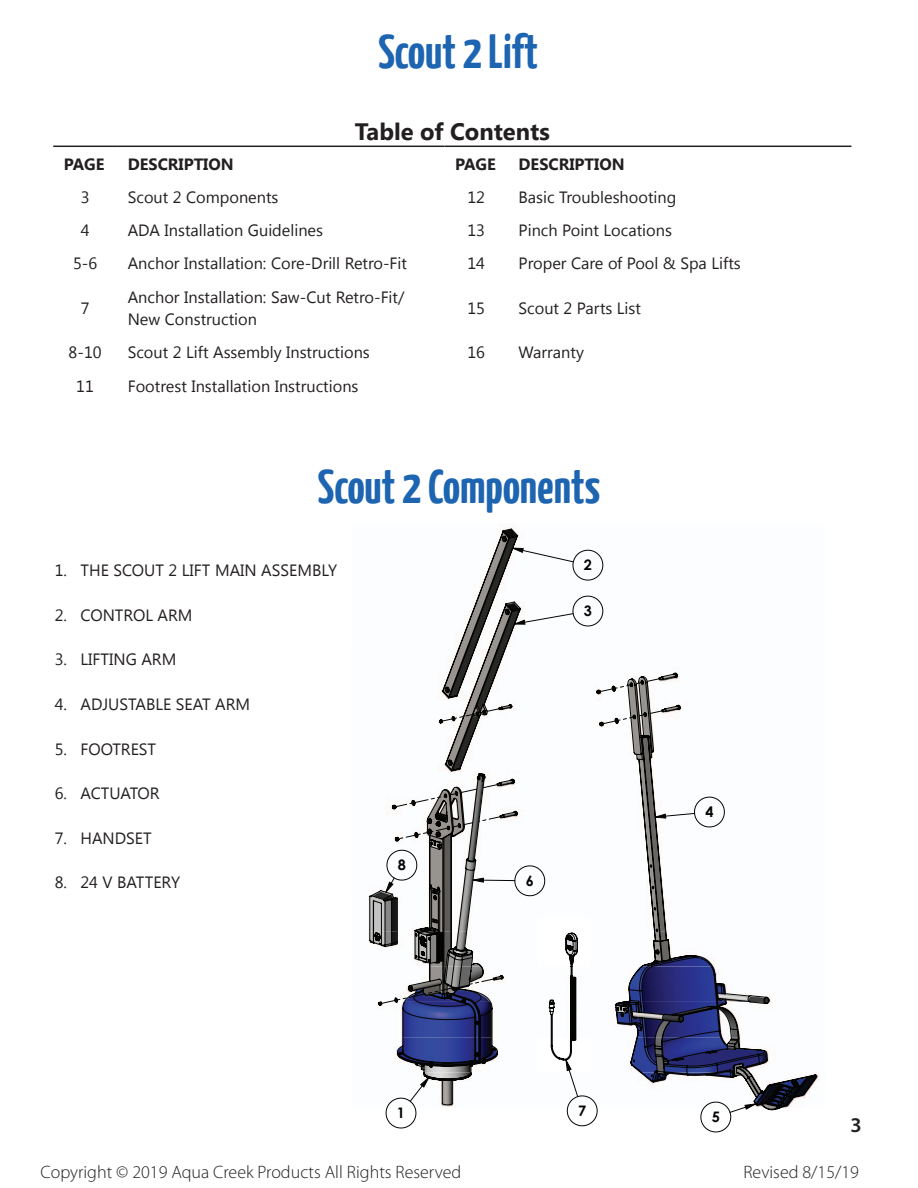
<style>
.page{position:relative;width:918px;height:1188px;background:#fff}
.page>*{position:absolute;margin:0;border:0;box-sizing:border-box;transform-origin:0 0}
.t1{font:700 48px "Yanone Kaffeesatz";color:#1d64b1}
.t2{font:700 23.7px "Segoe UI";color:#231f20}
.t3{font:600 21px "Myriad Pro";color:#231f20}
.t4{font:300 18px "Myriad Pro";color:#231f20}
.t5{font:16.35px/22.4px "Segoe UI";color:#231f20}
.t6{font:700 16.35px "Segoe UI";color:#231f20}
.t7{font:700 14.55px "Century Gothic";color:#040503}
</style>
<div class="page">
<hr style="left:53px;top:146px;width:64px;height:1px;background:#231f20">
<hr style="left:117px;top:146px;width:328px;height:1px;background:#231f20">
<hr style="left:445px;top:146px;width:63px;height:1px;background:#231f20">
<hr style="left:508px;top:146px;width:343px;height:1px;background:#231f20">
<svg style="left:369px;top:528px;width:448px;height:582px"></svg>
<svg style="left:598px;top:677px;width:65px;height:16px"></svg>
<svg style="left:601px;top:709px;width:65px;height:16px"></svg>
<svg style="left:380px;top:987px;width:74px;height:17px"></svg>
<svg style="left:469px;top:977px;width:28px;height:8px"></svg>
<svg style="left:397px;top:815px;width:107px;height:25px"></svg>
<svg style="left:394px;top:783px;width:107px;height:25px"></svg>
<svg style="left:441px;top:707px;width:62px;height:15px"></svg>
<h1 class="t1" style="left:378px;top:22px;width:161px">Scout 2 Lift</h1>
<h2 class="t2" style="left:355px;top:115px;width:197px">Table of Contents</h2>
<p class="t6" style="left:64px;top:152px;width:42px">PAGE</p>
<p class="t6" style="left:128px;top:152px;width:108px">DESCRIPTION</p>
<p class="t6" style="left:455px;top:152px;width:42px">PAGE</p>
<p class="t6" style="left:519px;top:152px;width:108px">DESCRIPTION</p>
<p class="t5" style="left:81px;top:185px;width:10px">3</p>
<p class="t5" style="left:128px;top:185px;width:152px">Scout 2 Components</p>
<p class="t5" style="left:467px;top:185px;width:19px">12</p>
<p class="t5" style="left:519px;top:185px;width:159px">Basic Troubleshooting</p>
<p class="t5" style="left:81px;top:218px;width:10px">4</p>
<p class="t5" style="left:128px;top:218px;width:197px">ADA Installation Guidelines</p>
<p class="t5" style="left:467px;top:218px;width:19px">13</p>
<p class="t5" style="left:519px;top:218px;width:155px">Pinch Point Locations</p>
<p class="t5" style="left:73px;top:252px;width:26px">5-6</p>
<p class="t5" style="left:128px;top:252px;width:281px">Anchor Installation: Core-Drill Retro-Fit</p>
<p class="t5" style="left:467px;top:252px;width:19px">14</p>
<p class="t5" style="left:519px;top:252px;width:224px">Proper Care of Pool &amp; Spa Lifts</p>
<p class="t5" style="left:81px;top:296px;width:10px">7</p>
<p class="t5" style="left:128px;top:285px;width:278px">Anchor Installation: Saw-Cut Retro-Fit/<br>New Construction</p>
<p class="t5" style="left:467px;top:296px;width:19px">15</p>
<p class="t5" style="left:519px;top:296px;width:124px">Scout 2 Parts List</p>
<p class="t5" style="left:69px;top:341px;width:34px">8-10</p>
<p class="t5" style="left:128px;top:341px;width:244px">Scout 2 Lift Assembly Instructions</p>
<p class="t5" style="left:467px;top:341px;width:19px">16</p>
<p class="t5" style="left:519px;top:341px;width:67px">Warranty</p>
<p class="t5" style="left:76px;top:374px;width:19px">11</p>
<p class="t5" style="left:128px;top:374px;width:232px">Footrest Installation Instructions</p>
<h1 class="t1" style="left:318px;top:457px;width:284px">Scout 2 Components</h1>
<p class="t5" style="left:55px;top:559px;width:284px">1. THE SCOUT 2 LIFT MAIN ASSEMBLY</p>
<p class="t5" style="left:55px;top:603px;width:139px">2. CONTROL ARM</p>
<p class="t5" style="left:55px;top:648px;width:123px">3. LIFTING ARM</p>
<p class="t5" style="left:55px;top:692px;width:197px">4. ADJUSTABLE SEAT ARM</p>
<p class="t5" style="left:55px;top:737px;width:103px">5. FOOTREST</p>
<p class="t5" style="left:55px;top:781px;width:106px">6. ACTUATOR</p>
<p class="t5" style="left:55px;top:826px;width:99px">7. HANDSET</p>
<p class="t5" style="left:55px;top:870px;width:127px">8. 24 V BATTERY</p>
<p class="t7" style="left:398px;top:854px;width:10px">8</p>
<p class="t7" style="left:584px;top:554px;width:10px">2</p>
<p class="t7" style="left:584px;top:600px;width:10px">3</p>
<p class="t7" style="left:526px;top:870px;width:10px">6</p>
<p class="t7" style="left:397px;top:1102px;width:10px">1</p>
<p class="t7" style="left:578px;top:1100px;width:10px">7</p>
<p class="t7" style="left:705px;top:801px;width:10px">4</p>
<p class="t7" style="left:712px;top:1106px;width:10px">5</p>
<p class="t3" style="left:851px;top:1112px;width:13px">3</p>
<p class="t4" style="left:41px;top:1162px;width:422px">Copyright © 2019 Aqua Creek Products All Rights Reserved</p>
<p class="t4" style="left:743px;top:1162px;width:117px">Revised 8/15/19</p>
</div>
